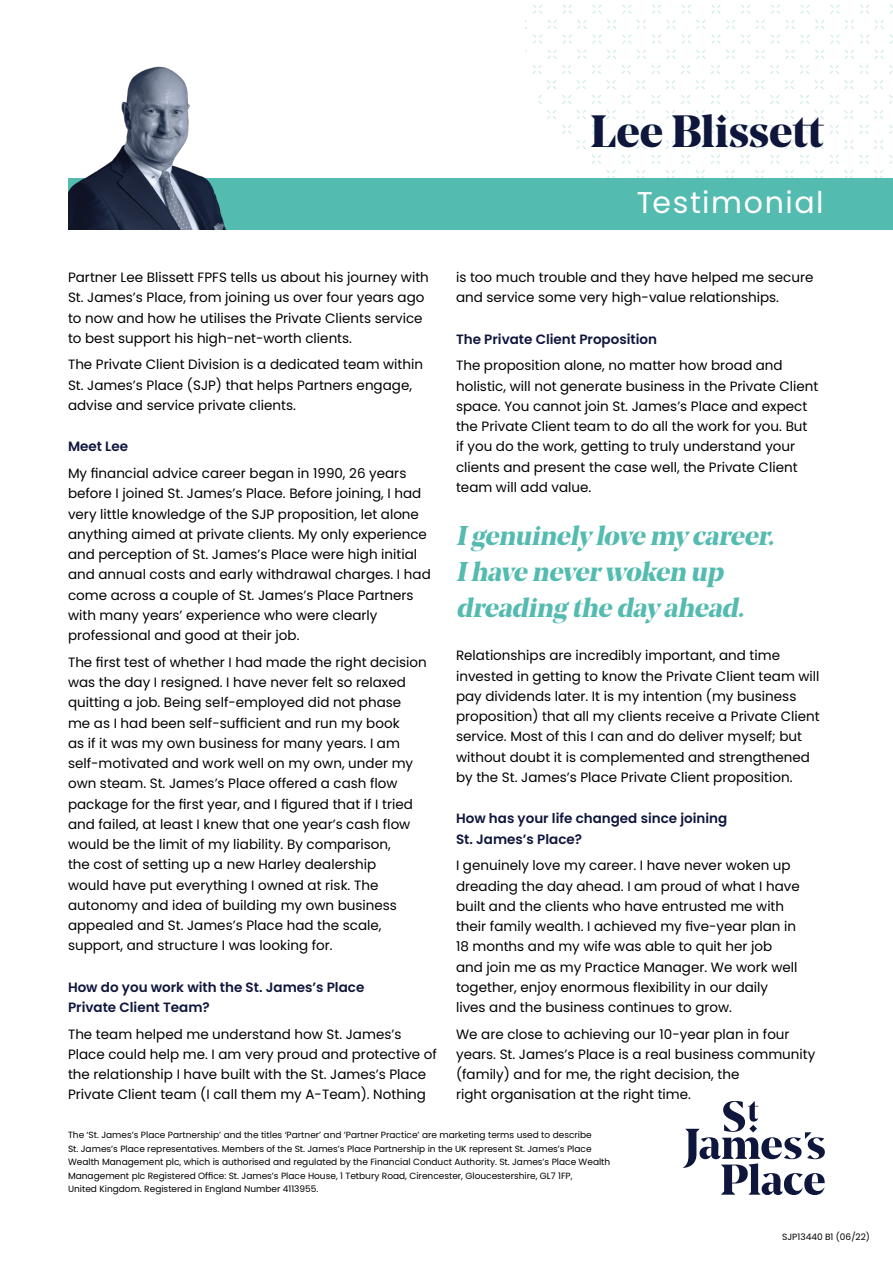
<style>
.page{position:relative;width:893px;height:1263px;background:#fff}
.page>*{position:absolute;margin:0;border:0;box-sizing:border-box;transform-origin:0 0}
.t1{font:700 45px "Noe Display SJP";color:#0f163c}
.t2{font:30px "Poppins";letter-spacing:.055em;color:#fff}
.t3{font:italic 700 27px/36px "Noe Display SJP";color:#53bbaf}
.t4{font:13.5px/20.2px "Poppins";color:#000}
.t5{font:600 13.5px/20.2px "Poppins";color:#0f163c}
.t6{font:9px/13.5px "Poppins";color:#000}
</style>
<div class="page">
<svg style="left:525px;top:4px;width:368px;height:175px"></svg>
<div style="left:68px;top:179px;width:825px;height:51px;background:#53bbaf"></div>
<img style="left:68px;top:66px;width:159px;height:164px">
<svg style="left:683px;top:1101px;width:142px;height:94px"></svg>
<h1 class="t1" style="left:591px;top:101px;width:234px">Lee Blissett</h1>
<h2 class="t2" style="left:637px;top:185px;width:188px">Testimonial</h2>
<p class="t4" style="left:68px;top:267px;width:362px">Partner Lee Blissett FPFS tells us about his journey with St. James’s Place, from joining us over four years ago to now and how he utilises the Private Clients service to best support his high-net-worth clients.</p>
<p class="t4" style="left:68px;top:355px;width:357px">The Private Client Division is a dedicated team within<br>St. James’s Place (SJP) that helps Partners engage, advise and service private clients.</p>
<p class="t5" style="left:68px;top:437px;width:62px">Meet Lee</p>
<p class="t4" style="left:68px;top:463px;width:364px">My financial advice career began in 1990, 26 years before I joined St. James’s Place. Before joining, I had very little knowledge of the SJP proposition, let alone anything aimed at private clients. My only experience and perception of St. James’s Place were high initial and annual costs and early withdrawal charges. I had come across a couple of St. James’s Place Partners with many years’ experience who were clearly professional and good at their job.</p>
<p class="t4" style="left:68px;top:652px;width:360px">The first test of whether I had made the right decision was the day I resigned. I have never felt so relaxed quitting a job. Being self-employed did not phase me as I had been self-sufficient and run my book<br>as if it was my own business for many years. I am self-motivated and work well on my own, under my own steam. St. James’s Place offered a cash flow package for the first year, and I figured that if I tried and failed, at least I knew that one year’s cash flow would be the limit of my liability. By comparison,<br>the cost of setting up a new Harley dealership<br>would have put everything I owned at risk. The autonomy and idea of building my own business appealed and St. James’s Place had the scale, support, and structure I was looking for.</p>
<p class="t5" style="left:68px;top:977px;width:298px">How do you work with the St. James’s Place<br>Private Client Team?</p>
<p class="t4" style="left:68px;top:1024px;width:370px">The team helped me understand how St. James’s Place could help me. I am very proud and protective of the relationship I have built with the St. James’s Place Private Client team (I call them my A-Team). Nothing</p>
<p class="t4" style="left:456px;top:267px;width:359px">is too much trouble and they have helped me secure and service some very high-value relationships.</p>
<p class="t5" style="left:456px;top:329px;width:202px">The Private Client Proposition</p>
<p class="t4" style="left:456px;top:356px;width:364px">The proposition alone, no matter how broad and holistic, will not generate business in the Private Client space. You cannot join St. James’s Place and expect the Private Client team to do all the work for you. But if you do the work, getting to truly understand your clients and present the case well, the Private Client team will add value.</p>
<h3 class="t3" style="left:456px;top:517px;width:325px">Igenuinely love my career.<br>Ihave neverwoken up dreading the day ahead.</h3>
<p class="t4" style="left:456px;top:646px;width:365px">Relationships are incredibly important, and time invested in getting to know the Private Client team will pay dividends later. It is my intention (my business proposition) that all my clients receive a Private Client service. Most of this I can and do deliver myself; but without doubt it is complemented and strengthened by the St. James’s Place Private Client proposition.</p>
<p class="t5" style="left:456px;top:809px;width:273px">How has your life changed since joining<br>St. James’s Place?</p>
<p class="t4" style="left:456px;top:855px;width:345px">I genuinely love my career. I have never woken up dreading the day ahead. I am proud of what I have built and the clients who have entrusted me with their family wealth. I achieved my five-year plan in 18 months and my wife was able to quit her job and join me as my Practice Manager. We work well together, enjoy enormous flexibility in our daily lives and the business continues to grow.</p>
<p class="t4" style="left:456px;top:1024px;width:361px">We are close to achieving our 10-year plan in four years. St. James’s Place is a real business community (family) and for me, the right decision, the<br>right organisation at the right time.</p>
<p class="t6" style="left:68px;top:1128px;width:544px">The ‘St. James’s Place Partnership’ and the titles ‘Partner’ and ‘Partner Practice’ are marketing terms used to describe<br>St. James’s Place representatives. Members of the St. James’s Place Partnership in the UK represent St. James’s Place Wealth Management plc, which is authorised and regulated by the Financial Conduct Authority. St. James’s Place Wealth Management plc Registered Office: St. James’s Place House, 1 Tetbury Road, Cirencester, Gloucestershire, GL7 1FP,<br>United Kingdom. Registered in England Number 4113955.</p>
<p class="t6" style="left:782px;top:1230px;width:89px">SJP13440 B1 (06/22)</p>
</div>
